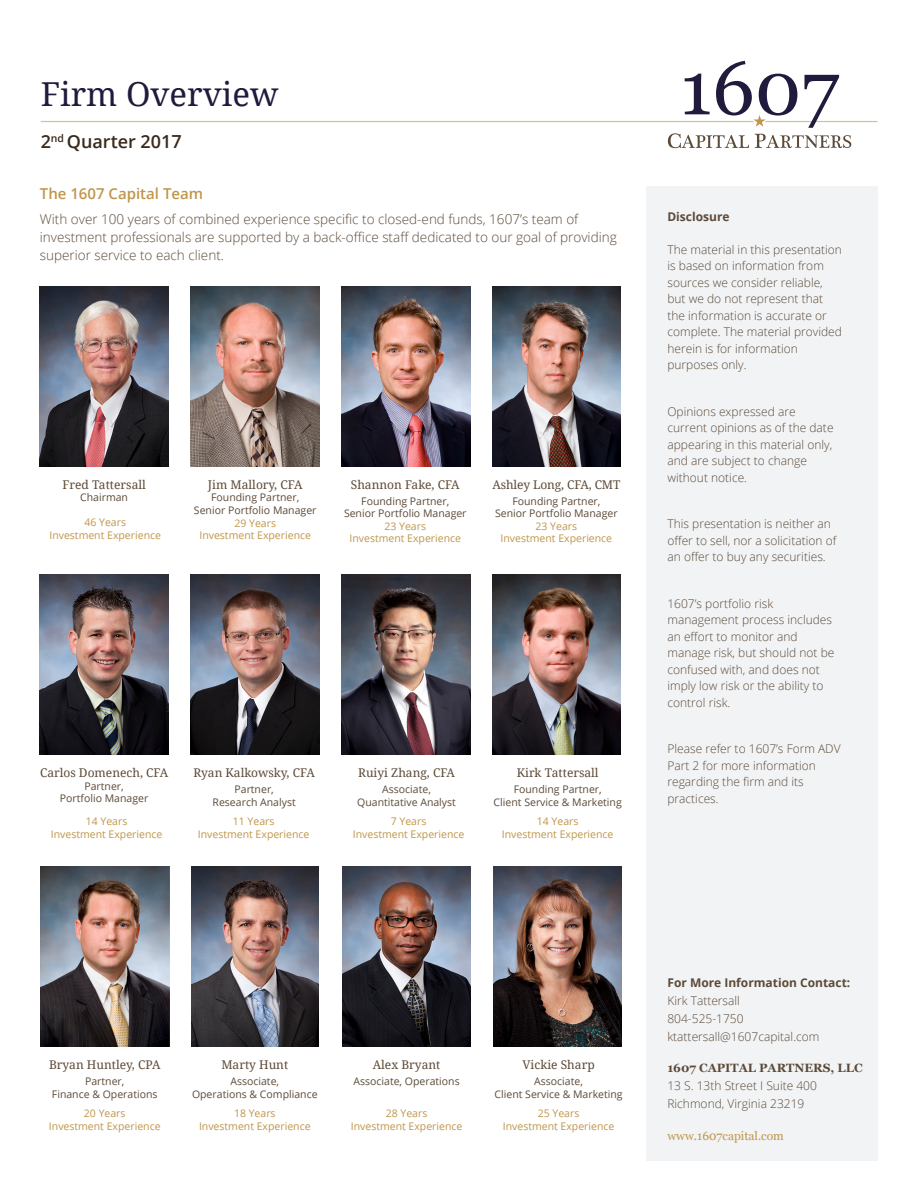
<style>
.page{position:relative;width:918px;height:1188px;background:#fff}
.page>*{position:absolute;margin:0;border:0;box-sizing:border-box;transform-origin:0 0}
.t1{font:33px "Droid Serif";color:#211a3d}
.t2{font:600 18px "Open Sans";color:#392a1b}
.t3{font:600 15px "Open Sans";color:#bf964a}
.t4{font:300 13.5px/18px "Open Sans";color:#5c4a38}
.t5{font:300 12px/16.5px "Open Sans";color:#5c4a38}
.t6{font:12px "Droid Serif";color:#5c4a38}
.t7{font:12px "Georgia";color:#bf964a}
.t8{font:700 12px "Open Sans";color:#5c4a38}
.t9{font:10.5px "Open Sans";color:#5c4a38}
.t10{font:10.5px "Open Sans";color:#bf964a}
.s1{font-weight:700}
.s2{font-family:"Georgia";font-weight:700}
</style>
<div class="page">
<img style="left:492px;top:575px;width:129px;height:179px">
<div style="left:646px;top:186px;width:232px;height:975px;background:#f1f3f5"></div>
<svg style="left:41px;top:61px;width:837px;height:87px"></svg>
<img style="left:492px;top:286px;width:129px;height:180px">
<img style="left:40px;top:286px;width:128px;height:180px">
<img style="left:191px;top:286px;width:129px;height:180px">
<img style="left:342px;top:286px;width:128px;height:180px">
<img style="left:40px;top:575px;width:128px;height:179px">
<img style="left:191px;top:575px;width:128px;height:179px">
<img style="left:342px;top:575px;width:128px;height:179px">
<img style="left:40px;top:867px;width:129px;height:179px">
<img style="left:191px;top:867px;width:127px;height:179px">
<img style="left:342px;top:867px;width:129px;height:179px">
<img style="left:493px;top:867px;width:129px;height:179px">
<p class="t1" style="left:41px;top:75px;width:239px">Firm Overview</p>
<p class="t2" style="left:41px;top:129px;width:142px">2<sup>nd</sup> Quarter 2017</p>
<p class="t3" style="left:40px;top:184px;width:165px">The 1607 Capital Team</p>
<p class="t4" style="left:40px;top:210px;width:578px">With over 100 years of combined experience specific to closed-end funds, 1607’s team of investment professionals are supported by a back-office staff dedicated to our goal of providing superior service to each client.</p>
<p class="t6" style="left:62px;top:478px;width:85px">Fred Tattersall</p>
<p class="t9" style="left:80px;top:490px;width:49px">Chairman</p>
<p class="t10" style="left:84px;top:515px;width:43px">46 Years</p>
<p class="t10" style="left:49px;top:528px;width:113px">Investment Experience</p>
<p class="t6" style="left:208px;top:478px;width:96px">Jim Mallory, CFA</p>
<p class="t9" style="left:211px;top:490px;width:90px">Founding Partner,</p>
<p class="t9" style="left:194px;top:503px;width:124px">Senior Portfolio Manager</p>
<p class="t10" style="left:234px;top:516px;width:43px">29 Years</p>
<p class="t10" style="left:199px;top:528px;width:113px">Investment Experience</p>
<p class="t6" style="left:351px;top:478px;width:110px">Shannon Fake, CFA</p>
<p class="t9" style="left:361px;top:494px;width:90px">Founding Partner,</p>
<p class="t9" style="left:344px;top:506px;width:124px">Senior Portfolio Manager</p>
<p class="t10" style="left:384px;top:519px;width:43px">23 Years</p>
<p class="t10" style="left:349px;top:531px;width:113px">Investment Experience</p>
<p class="t6" style="left:492px;top:478px;width:130px">Ashley Long, CFA, CMT</p>
<p class="t9" style="left:512px;top:494px;width:90px">Founding Partner,</p>
<p class="t9" style="left:495px;top:506px;width:124px">Senior Portfolio Manager</p>
<p class="t10" style="left:536px;top:519px;width:43px">23 Years</p>
<p class="t10" style="left:501px;top:531px;width:113px">Investment Experience</p>
<p class="t6" style="left:40px;top:766px;width:130px">Carlos Domenech, CFA</p>
<p class="t9" style="left:84px;top:779px;width:41px">Partner,</p>
<p class="t9" style="left:60px;top:791px;width:90px">Portfolio Manager</p>
<p class="t10" style="left:86px;top:814px;width:43px">14 Years</p>
<p class="t10" style="left:51px;top:827px;width:113px">Investment Experience</p>
<p class="t6" style="left:194px;top:766px;width:123px">Ryan Kalkowsky, CFA</p>
<p class="t9" style="left:235px;top:782px;width:41px">Partner,</p>
<p class="t9" style="left:213px;top:795px;width:85px">Research Analyst</p>
<p class="t10" style="left:233px;top:814px;width:43px">11 Years</p>
<p class="t10" style="left:198px;top:826px;width:113px">Investment Experience</p>
<p class="t6" style="left:358px;top:766px;width:98px">Ruiyi Zhang, CFA</p>
<p class="t9" style="left:382px;top:782px;width:50px">Associate,</p>
<p class="t9" style="left:357px;top:795px;width:100px">Quantitative Analyst</p>
<p class="t10" style="left:391px;top:814px;width:37px">7 Years</p>
<p class="t10" style="left:353px;top:826px;width:113px">Investment Experience</p>
<p class="t6" style="left:517px;top:766px;width:83px">Kirk Tattersall</p>
<p class="t9" style="left:514px;top:782px;width:90px">Founding Partner,</p>
<p class="t9" style="left:494px;top:795px;width:130px">Client Service &amp; Marketing</p>
<p class="t10" style="left:537px;top:814px;width:43px">14 Years</p>
<p class="t10" style="left:502px;top:826px;width:113px">Investment Experience</p>
<p class="t8" style="left:667px;top:208px;width:64px">Disclosure</p>
<p class="t5" style="left:667px;top:241px;width:176px">The material in this presentation is based on information from sources we consider reliable, but we do not represent that the information is accurate or complete. The material provided herein is for information purposes only.</p>
<p class="t5" style="left:667px;top:403px;width:168px">Opinions expressed are current opinions as of the date appearing in this material only, and are subject to change without notice.</p>
<p class="t5" style="left:667px;top:515px;width:170px">This presentation is neither an offer to sell, nor a solicitation of an offer to buy any securities.</p>
<p class="t5" style="left:667px;top:595px;width:168px">1607’s portfolio risk management process includes an effort to monitor and manage risk, but should not be confused with, and does not imply low risk or the ability to control risk.</p>
<p class="t5" style="left:667px;top:740px;width:175px">Please refer to 1607’s Form ADV<br>Part 2 for more information regarding the firm and its practices.</p>
<p class="t6" style="left:49px;top:1058px;width:113px">Bryan Huntley, CPA</p>
<p class="t9" style="left:85px;top:1074px;width:41px">Partner,</p>
<p class="t9" style="left:52px;top:1087px;width:107px">Finance &amp; Operations</p>
<p class="t10" style="left:84px;top:1106px;width:43px">20 Years</p>
<p class="t10" style="left:49px;top:1119px;width:113px">Investment Experience</p>
<p class="t6" style="left:221px;top:1058px;width:68px">Marty Hunt</p>
<p class="t9" style="left:230px;top:1074px;width:50px">Associate,</p>
<p class="t9" style="left:192px;top:1087px;width:127px">Operations &amp; Compliance</p>
<p class="t10" style="left:234px;top:1106px;width:43px">18 Years</p>
<p class="t10" style="left:199px;top:1119px;width:113px">Investment Experience</p>
<p class="t6" style="left:373px;top:1058px;width:69px">Alex Bryant</p>
<p class="t9" style="left:354px;top:1074px;width:108px">Associate, Operations</p>
<p class="t10" style="left:386px;top:1106px;width:43px">28 Years</p>
<p class="t10" style="left:351px;top:1119px;width:113px">Investment Experience</p>
<p class="t6" style="left:523px;top:1058px;width:74px">Vickie Sharp</p>
<p class="t9" style="left:534px;top:1074px;width:50px">Associate,</p>
<p class="t9" style="left:495px;top:1087px;width:130px">Client Service &amp; Marketing</p>
<p class="t10" style="left:538px;top:1106px;width:43px">25 Years</p>
<p class="t10" style="left:503px;top:1119px;width:113px">Investment Experience</p>
<p class="t5" style="left:667px;top:973px;width:184px;line-height:18px"><span class="s1">For More Information Contact:<br></span>Kirk Tattersall<br>804-525-1750 ktattersall@1607capital.com</p>
<p class="t5" style="left:667px;top:1058px;width:197px;line-height:18px"><span class="s2">1607 CAPITAL PARTNERS, LLC<br></span>13 S. 13th Street I Suite 400<br>Richmond, Virginia 23219</p>
<p class="t7" style="left:667px;top:1128px;width:118px">www.1607capital.com</p>
</div>
